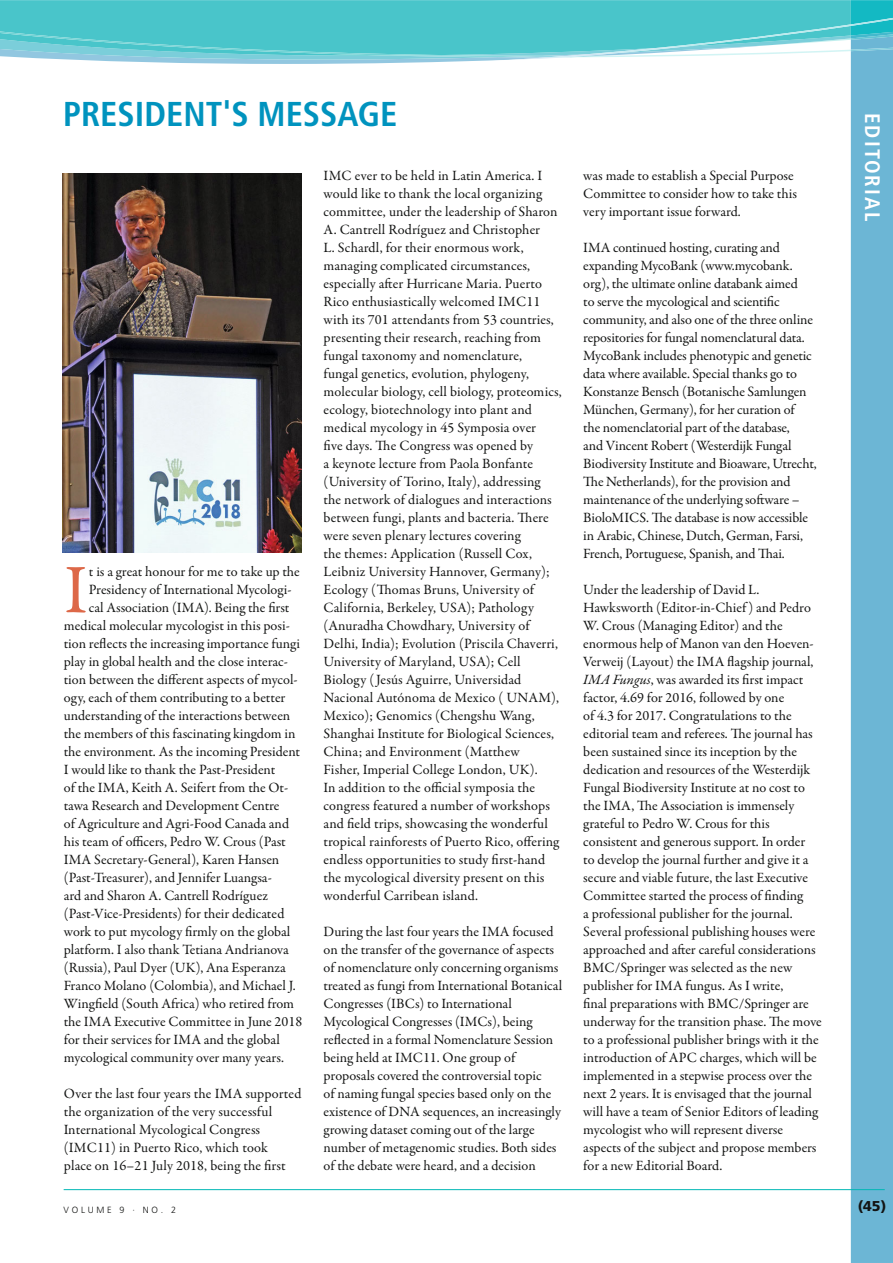
<style>
.page{position:relative;width:893px;height:1263px;background:#fff}
.page>*{position:absolute;margin:0;border:0;box-sizing:border-box;transform-origin:0 0}
.t1{font:69.75px "Garamond Premr Pro";color:#dd6848}
.t2{font:700 condensed 34.5px "Frutiger LT Std";color:#0093be}
.t3{font:700 condensed 21px "Frutiger LT Std";letter-spacing:.1em;color:#fff}
.t4{font:14.25px/18px "Garamond Premr Pro";color:#131413}
.t5{font:900 14.25px "Frutiger LT Std";color:#131413}
.t6{font:300 9px "Frutiger LT Std";letter-spacing:.3em;color:#131413}
.s1{font-style:italic}
</style>
<div class="page">
<svg style="left:850px;top:70px;width:42px;height:1193px;background:#7cbed9"></svg>
<svg style="left:0;top:0;width:892px;height:70px"></svg>
<hr style="left:64px;top:1189px;width:820px;height:1px;background:#00b7b5">
<img style="left:63px;top:173px;width:239px;height:380px">
<h2 class="t2" style="left:63px;top:94px;width:335px">PRESIDENT'S MESSAGE</h2>
<h1 class="t1" style="left:64px;top:562px;width:25px">I</h1>
<p class="t4" style="left:89px;top:564px;width:212px">t is a great honour for me to take up the</p>
<p class="t4" style="left:89px;top:582px;width:204px">Presidency of International Mycologi-</p>
<p class="t4" style="left:89px;top:600px;width:202px">cal Association (IMA). Being the first</p>
<p class="t4" style="left:64px;top:618px;width:227px">medical molecular mycologist in this posi-</p>
<p class="t4" style="left:64px;top:636px;width:238px">tion reflects the increasing importance fungi</p>
<p class="t4" style="left:64px;top:654px;width:225px">play in global health and the close interac-</p>
<p class="t4" style="left:64px;top:672px;width:235px">tion between the different aspects of mycol-</p>
<p class="t4" style="left:64px;top:690px;width:223px">ogy, each of them contributing to a better</p>
<p class="t4" style="left:64px;top:708px;width:228px">understanding of the interactions between</p>
<p class="t4" style="left:64px;top:726px;width:233px">the members of this fascinating kingdom in</p>
<p class="t4" style="left:64px;top:744px;width:238px">the environment. As the incoming President</p>
<p class="t4" style="left:64px;top:762px;width:213px">I would like to thank the Past-President</p>
<p class="t4" style="left:64px;top:780px;width:226px">of the IMA, Keith A. Seifert from the Ot-</p>
<p class="t4" style="left:64px;top:798px;width:217px">tawa Research and Development Centre</p>
<p class="t4" style="left:64px;top:816px;width:227px">of Agriculture and Agri-Food Canada and</p>
<p class="t4" style="left:64px;top:834px;width:223px">his team of officers, Pedro W. Crous (Past</p>
<p class="t4" style="left:64px;top:852px;width:217px">IMA Secretary-General), Karen Hansen</p>
<p class="t4" style="left:64px;top:870px;width:209px">(Past-Treasurer), and Jennifer Luangsa-</p>
<p class="t4" style="left:64px;top:888px;width:206px">ard and Sharon A. Cantrell Rodríguez</p>
<p class="t4" style="left:64px;top:906px;width:222px">(Past-Vice-Presidents) for their dedicated</p>
<p class="t4" style="left:64px;top:924px;width:228px">work to put mycology firmly on the global</p>
<p class="t4" style="left:64px;top:942px;width:226px">platform. I also thank Tetiana Andrianova</p>
<p class="t4" style="left:64px;top:960px;width:223px">(Russia), Paul Dyer (UK), Ana Esperanza</p>
<p class="t4" style="left:64px;top:978px;width:233px">Franco Molano (Colombia), and Michael J.</p>
<p class="t4" style="left:64px;top:996px;width:232px">Wingfield (South Africa) who retired from</p>
<p class="t4" style="left:64px;top:1014px;width:240px">the IMA Executive Committee in June 2018</p>
<p class="t4" style="left:64px;top:1032px;width:217px">for their services for IMA and the global</p>
<p class="t4" style="left:64px;top:1050px;width:221px">mycological community over many years.</p>
<p class="t4" style="left:64px;top:1086px;width:239px">Over the last four years the IMA supported the organization of the very successful International Mycological Congress (IMC11) in Puerto Rico, which took<br>place on 16–21 July 2018, being the first</p>
<p class="t4" style="left:323px;top:168px;width:240px">IMC ever to be held in Latin America. I would like to thank the local organizing committee, under the leadership of Sharon A. Cantrell Rodríguez and Christopher<br>L. Schardl, for their enormous work, managing complicated circumstances, especially after Hurricane Maria. Puerto Rico enthusiastically welcomed IMC11 with its 701 attendants from 53 countries, presenting their research, reaching from fungal taxonomy and nomenclature,<br>fungal genetics, evolution, phylogeny, molecular biology, cell biology, proteomics, ecology, biotechnology into plant and medical mycology in 45 Symposia over<br>five days. The Congress was opened by<br>a keynote lecture from Paola Bonfante (University of Torino, Italy), addressing<br>the network of dialogues and interactions between fungi, plants and bacteria. There were seven plenary lectures covering<br>the themes: Application (Russell Cox, Leibniz University Hannover, Germany); Ecology (Thomas Bruns, University of California, Berkeley, USA); Pathology (Anuradha Chowdhary, University of Delhi, India); Evolution (Priscila Chaverri, University of Maryland, USA); Cell Biology (Jesús Aguirre, Universidad Nacional Autónoma de Mexico ( UNAM), Mexico); Genomics (Chengshu Wang, Shanghai Institute for Biological Sciences, China; and Environment (Matthew<br>Fisher, Imperial College London, UK).<br>In addition to the official symposia the congress featured a number of workshops and field trips, showcasing the wonderful tropical rainforests of Puerto Rico, offering endless opportunities to study first-hand the mycological diversity present on this wonderful Carribean island.</p>
<p class="t4" style="left:323px;top:924px;width:240px">During the last four years the IMA focused on the transfer of the governance of aspects of nomenclature only concerning organisms treated as fungi from International Botanical Congresses (IBCs) to International Mycological Congresses (IMCs), being reflected in a formal Nomenclature Session being held at IMC11. One group of proposals covered the controversial topic<br>of naming fungal species based only on the existence of DNA sequences, an increasingly growing dataset coming out of the large number of metagenomic studies. Both sides of the debate were heard, and a decision</p>
<p class="t4" style="left:583px;top:168px;width:215px">was made to establish a Special Purpose<br>Committee to consider how to take this very important issue forward.</p>
<p class="t4" style="left:583px;top:240px;width:235px">IMA continued hosting, curating and expanding MycoBank (www.mycobank. org), the ultimate online databank aimed<br>to serve the mycological and scientific community, and also one of the three online repositories for fungal nomenclatural data.<br>MycoBank includes phenotypic and genetic data where available. Special thanks go to Konstanze Bensch (Botanische Samlungen München, Germany), for her curation of<br>the nomenclatorial part of the database,<br>and Vincent Robert (Westerdijk Fungal Biodiversity Institute and Bioaware, Utrecht, The Netherlands), for the provision and maintenance of the underlying software – BioloMICS. The database is now accessible in Arabic, Chinese, Dutch, German, Farsi, French, Portuguese, Spanish, and Thai.</p>
<p class="t4" style="left:583px;top:582px;width:240px">Under the leadership of David L.<br>Hawksworth (Editor-in-Chief ) and Pedro W. Crous (Managing Editor) and the enormous help of Manon van den Hoeven-Verweij (Layout) the IMA flagship journal, <span class="s1">IMA Fungus</span>, was awarded its first impact factor, 4.69 for 2016, followed by one<br>of 4.3 for 2017. Congratulations to the editorial team and referees. The journal has been sustained since its inception by the dedication and resources of the Westerdijk Fungal Biodiversity Institute at no cost to the IMA, The Association is immensely grateful to Pedro W. Crous for this consistent and generous support. In order<br>to develop the journal further and give it a secure and viable future, the last Executive Committee started the process of finding<br>a professional publisher for the journal.<br>Several professional publishing houses were approached and after careful considerations BMC/Springer was selected as the new publisher for IMA fungus. As I write,<br>final preparations with BMC/Springer are underway for the transition phase. The move to a professional publisher brings with it the introduction of APC charges, which will be implemented in a stepwise process over the next 2 years. It is envisaged that the journal will have a team of Senior Editors of leading mycologist who will represent diverse aspects of the subject and propose members for a new Editorial Board.</p>
<h3 class="t3" style="left:884px;top:113px;width:110px;rotate:90deg">EDITORIAL</h3>
<p class="t6" style="left:64px;top:1205px;width:114px">VOLUME 9 · NO. 2</p>
<p class="t5" style="left:857px;top:1198px;width:30px">(45)</p>
</div>
